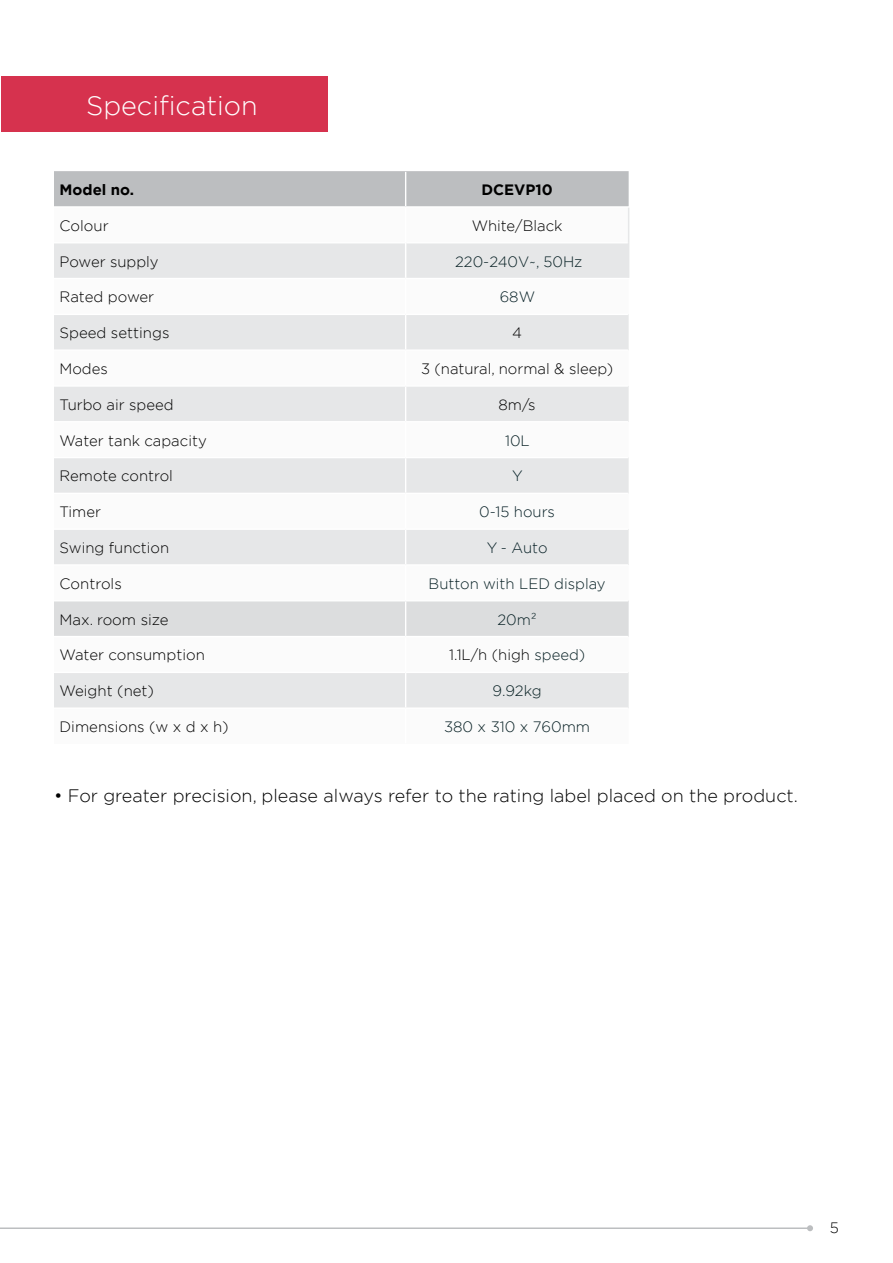
<style>
.page{position:relative;width:893px;height:1263px;background:#fff}
.page>*{position:absolute;margin:0;border:0;box-sizing:border-box;transform-origin:0 0}
.t1{font:300 27px "Gotham";color:#fff}
.t2{font:300 18px "Gotham";color:#000}
.t3{font:300 15px "Gotham";color:#000}
.t4{font:300 15px "Gotham";color:#072024}
.t5{font:300 15px "Gotham";color:#072026}
.t6{font:700 15px "Gotham";color:#000}
.t7{font:300 15px "Gotham";color:#061f22}
.t8{font:300 15px "Gotham";color:#062127}
.s1{color:#072024}
</style>
<div class="page">
<div style="left:54px;top:171px;width:575px;height:35px;background:#bcbec0"></div>
<svg style="left:54px;top:243px;width:575px;height:322px;fill:#e6e7e8"></svg>
<div style="left:54px;top:601px;width:575px;height:35px;background:#dcddde"></div>
<div style="left:54px;top:672px;width:575px;height:36px;background:#e6e7e8"></div>
<hr style="left:405px;top:172px;width:1px;height:34px;background:#fff">
<hr style="left:405px;top:279px;width:1px;height:35px;background:#fff">
<hr style="left:405px;top:315px;width:1px;height:34px;background:#fff">
<hr style="left:405px;top:351px;width:1px;height:34px;background:#fff">
<hr style="left:405px;top:387px;width:1px;height:34px;background:#fff">
<hr style="left:405px;top:422px;width:1px;height:35px;background:#fff">
<hr style="left:405px;top:458px;width:1px;height:35px;background:#fff">
<hr style="left:405px;top:494px;width:1px;height:34px;background:#fff">
<hr style="left:405px;top:530px;width:1px;height:34px;background:#fff">
<hr style="left:405px;top:601px;width:1px;height:35px;background:#fff">
<hr style="left:405px;top:673px;width:1px;height:34px;background:#fff">
<hr style="left:54px;top:314px;width:352px;height:1px;background:#fff">
<hr style="left:406px;top:314px;width:222px;height:1px;background:#fff">
<hr style="left:54px;top:349px;width:352px;height:2px;background:#fff">
<hr style="left:406px;top:349px;width:222px;height:2px;background:#fff">
<hr style="left:54px;top:421px;width:352px;height:1px;background:#fff">
<hr style="left:406px;top:421px;width:222px;height:1px;background:#fff">
<hr style="left:54px;top:457px;width:352px;height:1px;background:#fff">
<hr style="left:406px;top:457px;width:222px;height:1px;background:#fff">
<hr style="left:54px;top:493px;width:352px;height:1px;background:#fff">
<hr style="left:406px;top:493px;width:222px;height:1px;background:#fff">
<hr style="left:54px;top:528px;width:352px;height:2px;background:#fff">
<hr style="left:406px;top:528px;width:222px;height:2px;background:#fff">
<hr style="left:54px;top:564px;width:352px;height:2px;background:#fff">
<hr style="left:406px;top:564px;width:222px;height:2px;background:#fff">
<hr style="left:54px;top:672px;width:352px;height:1px;background:#fff">
<hr style="left:406px;top:672px;width:222px;height:1px;background:#fff">
<hr style="left:54px;top:707px;width:352px;height:2px;background:#fff">
<hr style="left:406px;top:707px;width:222px;height:2px;background:#fff">
<hr style="left:54px;top:385px;width:352px;height:2px;background:#fff">
<hr style="left:406px;top:385px;width:222px;height:2px;background:#fff">
<hr style="left:405px;top:243px;width:1px;height:35px;background:#fff">
<hr style="left:54px;top:278px;width:352px;height:1px;background:#fff">
<hr style="left:406px;top:278px;width:223px;height:1px;background:#fff">
<hr style="left:628px;top:208px;width:1px;height:35px;background:#e6e7e8">
<hr style="left:628px;top:243px;width:1px;height:35px;background:#e6e7e8">
<div style="left:1px;top:77px;width:327px;height:55px;background:#d6324e"></div>
<hr style="left:0;top:1227px;width:810px;height:2px;background:#bcbec0">
<svg style="left:807px;top:1225px;width:6px;height:6px"></svg>
<h1 class="t1" style="left:86px;top:88px;width:173px">Specification</h1>
<p class="t6" style="left:60px;top:180px;width:76px">Model no.</p>
<p class="t6" style="left:481px;top:180px;width:73px">DCEVP10</p>
<p class="t3" style="left:60px;top:216px;width:51px">Colour</p>
<p class="t3" style="left:472px;top:216px;width:92px">White/Black</p>
<p class="t3" style="left:60px;top:252px;width:101px">Power supply</p>
<p class="t4" style="left:455px;top:252px;width:129px">220-240V~, 50Hz</p>
<p class="t3" style="left:60px;top:288px;width:96px">Rated power</p>
<p class="t5" style="left:500px;top:288px;width:37px">68W</p>
<p class="t3" style="left:60px;top:323px;width:111px">Speed settings</p>
<p class="t3" style="left:512px;top:323px;width:11px">4</p>
<p class="t3" style="left:60px;top:359px;width:50px">Modes</p>
<p class="t3" style="left:421px;top:359px;width:194px">3 (natural, normal &amp; sleep)</p>
<p class="t3" style="left:60px;top:395px;width:116px">Turbo air speed</p>
<p class="t3" style="left:499px;top:395px;width:39px">8m/s</p>
<p class="t3" style="left:60px;top:431px;width:149px">Water tank capacity</p>
<p class="t4" style="left:505px;top:431px;width:26px">10L</p>
<p class="t3" style="left:60px;top:467px;width:115px">Remote control</p>
<p class="t8" style="left:512px;top:467px;width:12px">Y</p>
<p class="t3" style="left:60px;top:502px;width:43px">Timer</p>
<p class="t5" style="left:479px;top:502px;width:77px">0-15 hours</p>
<p class="t3" style="left:60px;top:538px;width:111px">Swing function</p>
<p class="t5" style="left:487px;top:538px;width:62px">Y - Auto</p>
<p class="t3" style="left:60px;top:574px;width:64px">Controls</p>
<p class="t4" style="left:429px;top:574px;width:179px">Button with LED display</p>
<p class="t3" style="left:60px;top:610px;width:111px">Max. room size</p>
<p class="t4" style="left:497px;top:610px;width:41px">20m²</p>
<p class="t3" style="left:60px;top:646px;width:147px">Water consumption</p>
<p class="t3" style="left:449px;top:646px;width:138px">1.1L/h (high <span class="s1">speed)</span></p>
<p class="t3" style="left:60px;top:681px;width:96px">Weight (net)</p>
<p class="t7" style="left:493px;top:681px;width:51px">9.92kg</p>
<p class="t3" style="left:60px;top:717px;width:171px">Dimensions (w x d x h)</p>
<p class="t4" style="left:444px;top:717px;width:148px">380 x 310 x 760mm</p>
<p class="t2" style="left:54px;top:785px;width:745px">• For greater precision, please always refer to the rating label placed on the product.</p>
<p class="t3" style="left:830px;top:1218px;width:11px">5</p>
</div>
